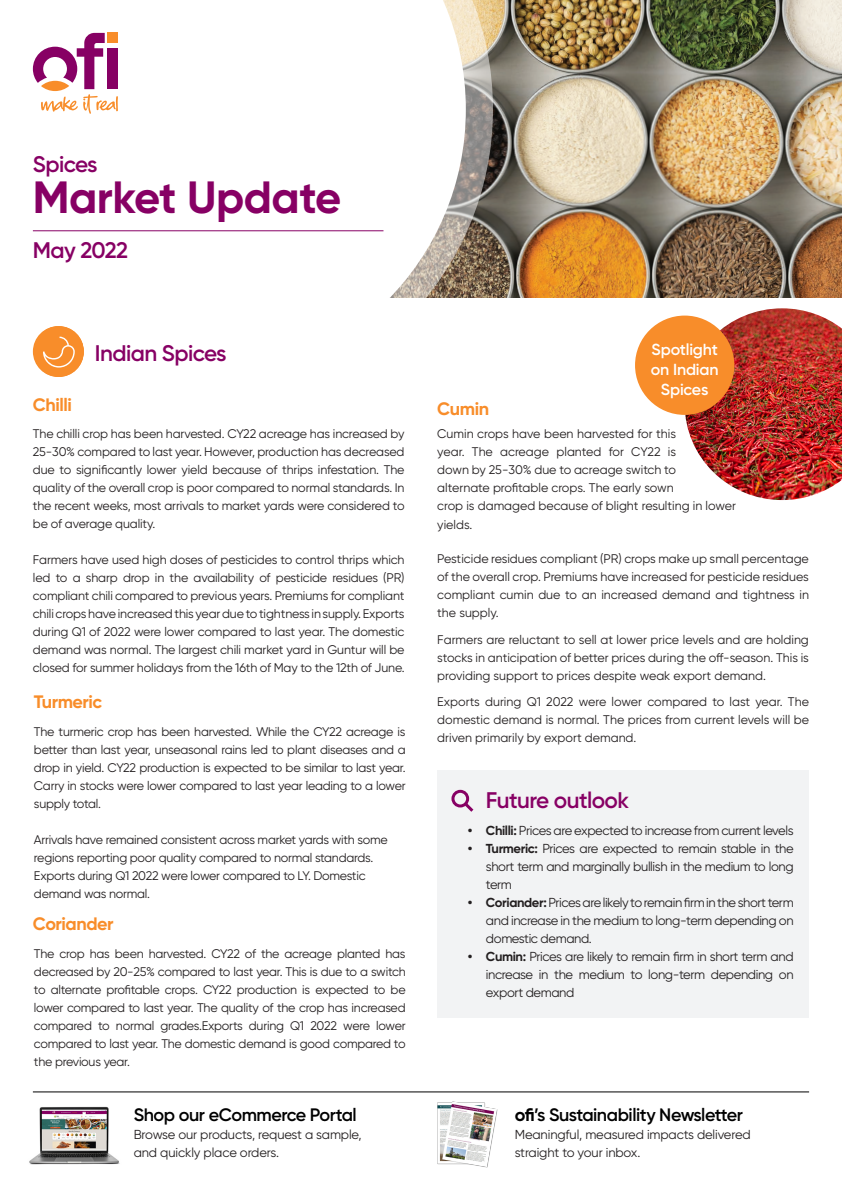
<style>
.page{position:relative;width:842px;height:1191px;background:#fff}
.page>*{position:absolute;margin:0;border:0;box-sizing:border-box;transform-origin:0 0}
.t1{font:700 45.1px "Gilroy";letter-spacing:-.01em;color:#870064}
.t2{font:600 22.5px "Gilroy";letter-spacing:-.025em;color:#870064}
.t3{font:600 18px "Gilroy";letter-spacing:-.025em;color:#000}
.t4{font:700 18px "Gilroy";letter-spacing:-.025em;color:#f88d2a}
.t5{font:600 16px/20px "Gilroy";letter-spacing:-.01em;color:#fff;text-align:center}
.t6{font:13px/18px "Gilroy";letter-spacing:-.03em;color:#231f20;text-align:justify}
.t7{font:13px/18px "Gilroy";letter-spacing:-.01em;color:#231f20}
.t8{font:12.5px/18px "Gilroy";letter-spacing:-.02em;color:#231f20;text-align:justify}
.t9{font:12.5px "Gilroy";color:#231f20}
.s1{font-weight:700}
</style>
<div class="page">
<img style="left:493px;top:0;width:349px;height:298px">
<svg style="left:32px;top:0;width:461px;height:377px"></svg>
<svg style="left:33px;top:33px;width:85px;height:81px"></svg>
<div style="left:108px;top:33px;width:10px;height:10px;background:#f88d2a"></div>
<hr style="left:33px;top:230px;width:350px;height:1px;background:#870064">
<svg style="left:33px;top:326px;width:51px;height:51px"></svg>
<img style="left:29px;top:1106px;width:91px;height:58px">
<hr style="left:33px;top:1091px;width:776px;height:1px;background:#000">
<img style="left:685px;top:308px;width:157px;height:192px">
<div style="left:635px;top:315px;width:99px;height:100px;background:#f88d2a;border-radius:50%"></div>
<img style="left:438px;top:1101px;width:60px;height:66px">
<div style="left:34px;top:327px;width:50px;height:50px;background:#f88d2a;border-radius:50%"></div>
<svg style="left:43px;top:336px;width:32px;height:32px"></svg>
<div style="left:437px;top:770px;width:372px;height:248px;background:#f2f3f4"></div>
<div style="left:451px;top:790px;width:18px;height:17px;border:3px solid #870064;border-radius:50%"></div>
<svg style="left:462px;top:800px;width:12px;height:12px"></svg>
<p class="t2" style="left:33px;top:151px;width:66px">Spices</p>
<p class="t1" style="left:33px;top:169px;width:310px">Market Update</p>
<p class="t2" style="left:33px;top:236px;width:97px">May 2022</p>
<p class="t4" style="left:33px;top:394px;width:40px">Chilli</p>
<p class="t2" style="left:95px;top:339px;width:133px">Indian Spices</p>
<p class="t8" style="left:33px;top:425px;width:373px">The chilli crop has been harvested. CY22 acreage has increased by 25-30% compared to last year. However, production has decreased due to significantly lower yield because of thrips infestation. The quality of the overall crop is poor compared to normal standards. In the recent weeks, most arrivals to market yards were considered to be of average quality.</p>
<p class="t8" style="left:33px;top:551px;width:373px">Farmers have used high doses of pesticides to control thrips which led to a sharp drop in the availability of pesticide residues (PR) compliant chili compared to previous years. Premiums for compliant chili crops have increased this year due to tightness in supply. Exports during Q1 of 2022 were lower compared to last year. The domestic demand was normal. The largest chili market yard in Guntur will be closed for summer holidays from the 16th of May to the 12th of June.</p>
<p class="t4" style="left:34px;top:690px;width:70px">Turmeric</p>
<p class="t8" style="left:34px;top:722px;width:373px">The turmeric crop has been harvested. While the CY22 acreage is better than last year, unseasonal rains led to plant diseases and a drop in yield. CY22 production is expected to be similar to last year.<br>Carry in stocks were lower compared to last year leading to a lower supply total.</p>
<p class="t8" style="left:34px;top:830px;width:355px;text-align:left">Arrivals have remained consistent across market yards with some regions reporting poor quality compared to normal standards.<br>Exports during Q1 2022 were lower compared to LY. Domestic demand was normal.</p>
<p class="t4" style="left:33px;top:912px;width:82px">Coriander</p>
<p class="t8" style="left:34px;top:944px;width:373px">The crop has been harvested. CY22 of the acreage planted has decreased by 20-25% compared to last year. This is due to a switch to alternate profitable crops. CY22 production is expected to be lower compared to last year. The quality of the crop has increased compared to normal grades.Exports during Q1 2022 were lower compared to last year. The domestic demand is good compared to the previous year.</p>
<p class="t3" style="left:134px;top:1103px;width:225px">Shop our eCommerce Portal</p>
<p class="t7" style="left:134px;top:1125px;width:229px">Browse our products, request a sample, and quickly place orders.</p>
<p class="t4" style="left:437px;top:398px;width:53px">Cumin</p>
<p class="t5" style="left:651px;top:340px;width:68px">Spotlight</p>
<p class="t5" style="left:651px;top:360px;width:69px">on Indian<br>Spices</p>
<p class="t8" style="left:437px;top:425px;width:240px">Cumin crops have been harvested for this year. The acreage planted for CY22 is down by 25-30% due to acreage switch to alternate profitable crops. The early sown</p>
<p class="t9" style="left:437px;top:498px;width:300px">crop is damaged because of blight resulting in lower</p>
<p class="t8" style="left:437px;top:515px;width:37px">yields.</p>
<p class="t8" style="left:437px;top:549px;width:373px">Pesticide residues compliant (PR) crops make up small percentage of the overall crop. Premiums have increased for pesticide residues compliant cumin due to an increased demand and tightness in the supply.</p>
<p class="t8" style="left:437px;top:630px;width:373px">Farmers are reluctant to sell at lower price levels and are holding stocks in anticipation of better prices during the off-season. This is providing support to prices despite weak export demand.</p>
<p class="t8" style="left:437px;top:692px;width:373px">Exports during Q1 2022 were lower compared to last year. The domestic demand is normal. The prices from current levels will be driven primarily by export demand.</p>
<p class="t2" style="left:486px;top:786px;width:145px">Future outlook</p>
<p class="t6" style="left:468px;top:821px;width:327px"><span class="s1">• Chilli:</span> Prices are expected to increase from current levels</p>
<p class="t6" style="left:486px;top:839px;width:309px;text-indent:-18px"><span class="s1">• Turmeric:</span> Prices are expected to remain stable in the short term and marginally bullish in the medium to long term</p>
<p class="t6" style="left:486px;top:893px;width:309px;text-indent:-18px"><span class="s1">• Coriander:</span> Prices are likely to remain firm in the short term and increase in the medium to long-term depending on domestic demand.</p>
<p class="t6" style="left:486px;top:947px;width:309px;text-indent:-18px"><span class="s1">• Cumin:</span> Prices are likely to remain firm in short term and increase in the medium to long-term depending on export demand</p>
<p class="t3" style="left:515px;top:1103px;width:230px"><span class="s1">ofi</span>’s Sustainability Newsletter</p>
<p class="t7" style="left:515px;top:1125px;width:237px">Meaningful, measured impacts delivered straight to your inbox.</p>
</div>
